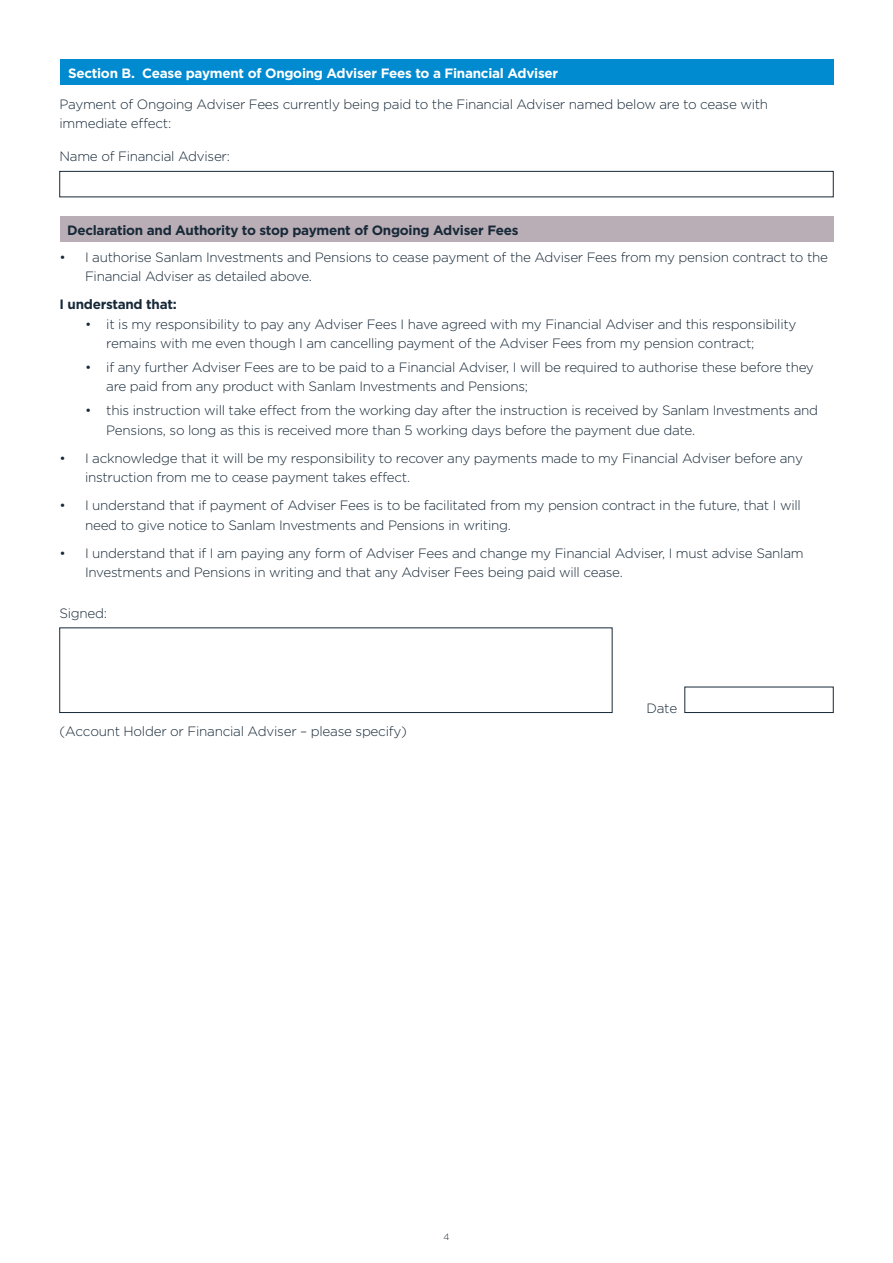
<style>
.page{position:relative;width:893px;height:1263px;background:#fff}
.page>*{position:absolute;margin:0;border:0;box-sizing:border-box;transform-origin:0 0}
.BODY_NEW{font:300 13.5px/19.5px "Gotham";letter-spacing:-.02em;color:#172938}
.headings{font:700 13.5px "Gotham";letter-spacing:-.02em;color:#fff}
.SUBHEAD_25_30{font:700 13.5px "Gotham";letter-spacing:-.02em;color:#172938}
.Tables{font:300 13.5px "Gotham";letter-spacing:-.02em;color:#172938}
.BODY_NEW-2{font:700 13.5px "Gotham";letter-spacing:-.02em;color:#172938}
.Body{font:300 13.5px "Gotham";color:#172938}
.t1{font:300 9px "Gotham";color:#172938}
</style>
<div class="page">
<div style="left:60px;top:60px;width:773px;height:25px;background:#008ad0"></div>
<div style="left:60px;top:171px;width:773px;height:26px;background:#fff;border:1px solid #172938"></div>
<div style="left:60px;top:217px;width:773px;height:25px;background:#baaeb6"></div>
<div style="left:60px;top:628px;width:552px;height:85px;background:#fff;border:1px solid #172938"></div>
<div style="left:685px;top:687px;width:148px;height:26px;background:#fff;border:1px solid #172938"></div>
<p class="headings" style="left:68px;top:64px;width:492px">Section B. Cease payment of Ongoing Adviser Fees to a Financial Adviser</p>
<p class="BODY_NEW" style="left:60px;top:94px;width:710px">Payment of Ongoing Adviser Fees currently being paid to the Financial Adviser named below are to cease with immediate effect:</p>
<p class="BODY_NEW" style="left:60px;top:146px;width:172px">Name of Financial Adviser:</p>
<p class="SUBHEAD_25_30" style="left:67px;top:222px;width:453px">Declaration and Authority to stop payment of Ongoing Adviser Fees</p>
<p class="BODY_NEW" style="left:85px;top:247px;width:744px;text-indent:-26px">• I authorise Sanlam Investments and Pensions to cease payment of the Adviser Fees from my pension contract to the<br>Financial Adviser as detailed above.</p>
<p class="BODY_NEW-2" style="left:60px;top:295px;width:119px">I understand that:</p>
<p class="BODY_NEW" style="left:106px;top:314px;width:692px;text-indent:-21px">• it is my responsibility to pay any Adviser Fees I have agreed with my Financial Adviser and this responsibility remains with me even though I am cancelling payment of the Adviser Fees from my pension contract;</p>
<p class="BODY_NEW" style="left:106px;top:357px;width:709px;text-indent:-21px">• if any further Adviser Fees are to be paid to a Financial Adviser, I will be required to authorise these before they are paid from any product with Sanlam Investments and Pensions;</p>
<p class="BODY_NEW" style="left:106px;top:400px;width:713px;text-indent:-21px">• this instruction will take effect from the working day after the instruction is received by Sanlam Investments and<br>Pensions, so long as this is received more than 5 working days before the payment due date.</p>
<p class="BODY_NEW" style="left:85px;top:448px;width:719px;text-indent:-26px">• I acknowledge that it will be my responsibility to recover any payments made to my Financial Adviser before any instruction from me to cease payment takes effect.</p>
<p class="BODY_NEW" style="left:85px;top:495px;width:717px;text-indent:-26px">• I understand that if payment of Adviser Fees is to be facilitated from my pension contract in the future, that I will need to give notice to Sanlam Investments and Pensions in writing.</p>
<p class="BODY_NEW" style="left:85px;top:543px;width:720px;text-indent:-26px">• I understand that if I am paying any form of Adviser Fees and change my Financial Adviser, I must advise Sanlam<br>Investments and Pensions in writing and that any Adviser Fees being paid will cease.</p>
<p class="Tables" style="left:60px;top:605px;width:49px">Signed:</p>
<p class="Tables" style="left:60px;top:723px;width:349px">(Account Holder or Financial Adviser – please specify)</p>
<p class="t1" style="left:443px;top:1231px;width:7px">4</p>
<p class="Body" style="left:646px;top:699px;width:32px">Date</p>
</div>
